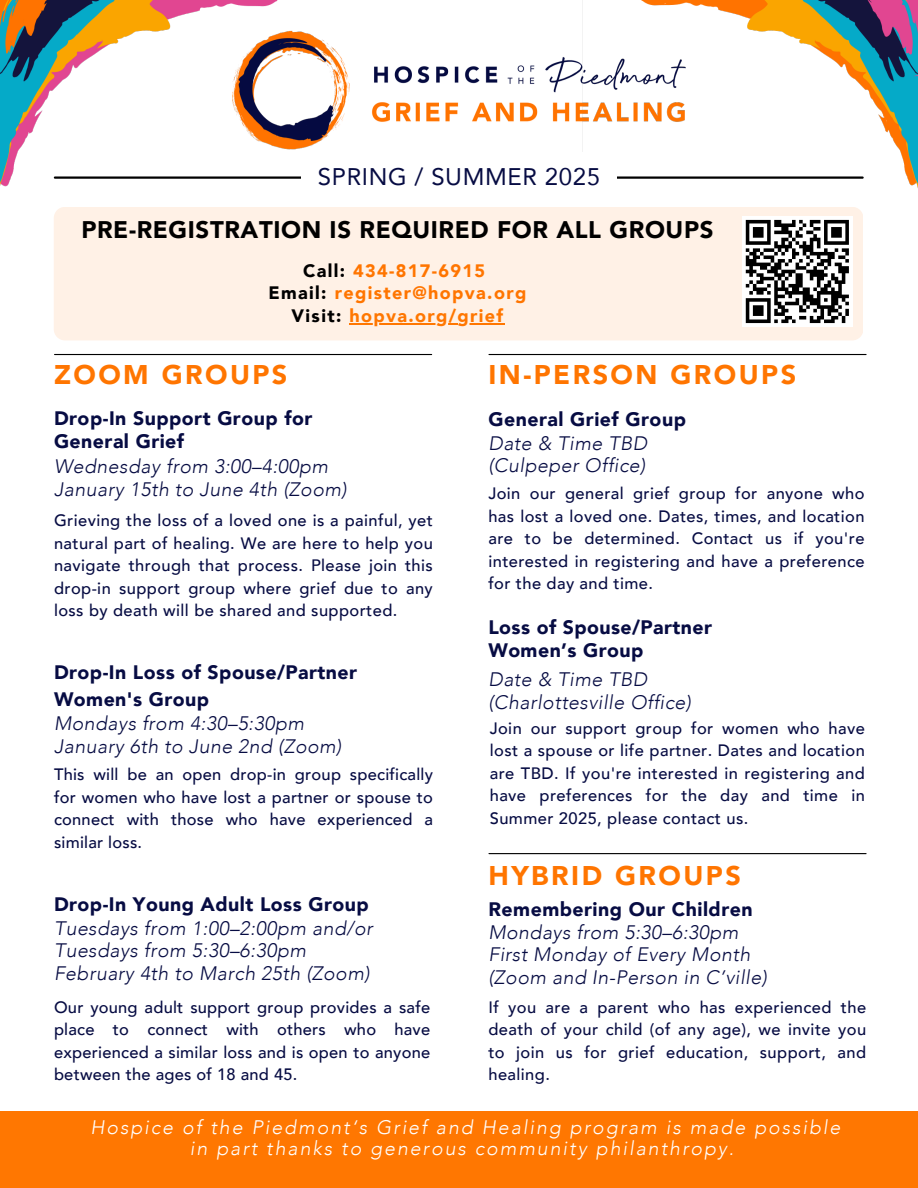
<style>
.page{position:relative;width:918px;height:1188px;background:#fff}
.page>*{position:absolute;margin:0;border:0;box-sizing:border-box;transform-origin:0 0}
.t1{font:900 27px "Avenir";letter-spacing:.09em;color:#ff7500}
.t2{font:900 24px "Avenir";letter-spacing:.025em;color:#000}
.t3{font:24px "Avenir";letter-spacing:.025em;color:#070c43}
.t4{font:italic 300 19.5px/22.5px "Avenir";letter-spacing:.025em;color:#070c43}
.t5{font:900 19.5px/22.5px "Avenir";letter-spacing:.025em;color:#070c43}
.t6{font:italic 300 19.5px/21.3px "Avenir";letter-spacing:.1em;color:#fff;text-align:center}
.t7{font:900 18px/22.5px "Avenir";letter-spacing:.075em;color:#ff7500;text-align:center}
.t8{font:500 16.5px/22.5px "Avenir";letter-spacing:.025em;color:#070c43;text-align:justify}
.s1{color:#000}
.s2{color:#ff7701}
</style>
<div class="page">
<img style="left:0;top:0;width:918px;height:188px">
<hr style="left:55px;top:176px;width:808px;height:3px;background:#000">
<div style="left:301px;top:152px;width:316px;height:51px;background:#fff"></div>
<div style="left:0;top:1112px;width:918px;height:76px;background:#ff7701"></div>
<div style="left:54px;top:207px;width:809px;height:133px;background:#fff1e6"></div>
<div style="left:742px;top:216px;width:110px;height:111px;background:#fff"></div>
<svg style="left:745px;top:219px;width:104px;height:105px"></svg>
<hr style="left:349px;top:323px;width:109px;height:1px;background:#ff7701">
<svg style="left:458px;top:323px;width:12px;height:1px"></svg>
<hr style="left:470px;top:323px;width:35px;height:1px;background:#ff7701">
<hr style="left:489px;top:853px;width:377px;height:1px;background:#000">
<hr style="left:489px;top:354px;width:377px;height:1px;background:#000">
<hr style="left:55px;top:354px;width:377px;height:1px;background:#000">
<p class="t3" style="left:318px;top:161px;width:284px">SPRING / SUMMER 2025</p>
<h4 class="t2" style="left:81px;top:214px;width:634px">PRE-REGISTRATION IS REQUIRED FOR ALL GROUPS</h4>
<h5 class="t7" style="left:269px;top:260px;width:259px"><span class="s1">Call:</span> 434-817-6915<br><span class="s1">Email:</span> register@hopva.org<br><span class="s1">Visit:</span> <span class="s2">hopva.org/grief</span></h5>
<h1 class="t1" style="left:54px;top:357px;width:235px">ZOOM GROUPS</h1>
<p class="t1" style="left:488px;top:357px;width:309px">IN-PERSON GROUPS</p>
<h4 class="t5" style="left:54px;top:408px;width:260px">Drop-In Support Group for<br>General Grief</h4>
<p class="t4" style="left:54px;top:456px;width:294px">Wednesday from 3:00–4:00pm<br>January 15th to June 4th (Zoom)</p>
<p class="t8" style="left:54px;top:510px;width:380px">Grieving the loss of a loved one is a painful, yet natural part of healing. We are here to help you navigate through that process. Please join this drop-in support group where grief due to any loss by death will be shared and supported.</p>
<p class="t5" style="left:54px;top:660px;width:305px;line-height:27px">Drop-In Loss of Spouse/Partner<br>Women's Group</p>
<h3 class="t4" style="left:54px;top:713px;width:289px">Mondays from 4:30–5:30pm<br>January 6th to June 2nd (Zoom)</h3>
<h2 class="t8" style="left:54px;top:764px;width:381px">This will be an open drop-in group specifically for women who have lost a partner or spouse to connect with those who have experienced a similar loss.</h2>
<h1 class="t5" style="left:54px;top:894px;width:316px">Drop-In Young Adult Loss Group</h1>
<p class="t4" style="left:54px;top:917px;width:320px">Tuesdays from 1:00–2:00pm and/or<br>Tuesdays from 5:30–6:30pm<br>February 4th to March 25th (Zoom)</p>
<h1 class="t8" style="left:54px;top:996px;width:378px">Our young adult support group provides a safe place to connect with others who have experienced a similar loss and is open to anyone between the ages of 18 and 45.</h1>
<h5 class="t5" style="left:488px;top:408px;width:199px">General Grief Group</h5>
<p class="t4" style="left:488px;top:432px;width:160px">Date &amp; Time TBD (Culpeper Office)</p>
<h4 class="t8" style="left:488px;top:483px;width:378px">Join our general grief group for anyone who has lost a loved one. Dates, times, and location are to be determined. Contact us if you're interested in registering and have a preference for the day and time.</h4>
<h5 class="t5" style="left:488px;top:617px;width:225px">Loss of Spouse/Partner<br>Women’s Group</h5>
<p class="t4" style="left:488px;top:668px;width:204px;line-height:23.2px">Date &amp; Time TBD (Charlottesville Office)</p>
<h4 class="t8" style="left:490px;top:717px;width:377px">Join our support group for women who have lost a spouse or life partner. Dates and location are TBD. If you're interested in registering and have preferences for the day and time in Summer 2025, please contact us.</h4>
<h5 class="t1" style="left:488px;top:858px;width:254px">HYBRID GROUPS</h5>
<p class="t5" style="left:488px;top:899px;width:266px">Remembering Our Children</p>
<h4 class="t4" style="left:488px;top:921px;width:280px">Mondays from 5:30–6:30pm<br>First Monday of Every Month (Zoom and In-Person in C’ville)</h4>
<h5 class="t8" style="left:488px;top:996px;width:379px">If you are a parent who has experienced the death of your child (of any age), we invite you to join us for grief education, support, and healing.</h5>
<p class="t6" style="left:90px;top:1117px;width:751px">Hospice of the Piedmont‘s Grief and Healing program is made possible in part thanks to generous community philanthropy.</p>
</div>
